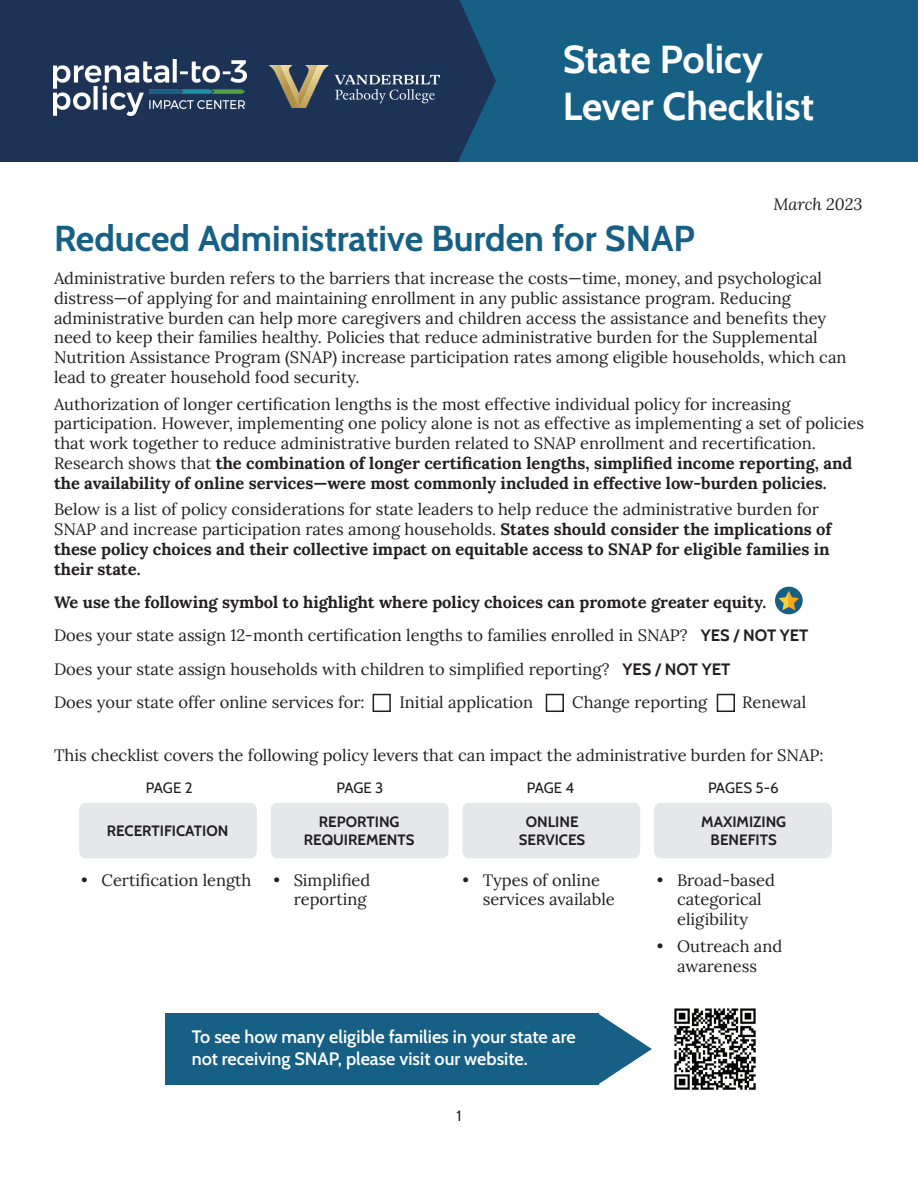
<style>
.page{position:relative;width:918px;height:1188px;background:#fff}
.page>*{position:absolute;margin:0;border:0;box-sizing:border-box;transform-origin:0 0}
.t1{font:700 39px/46.8px "Cabin";color:#fff}
.t2{font:700 36px "Cabin";color:#166086}
.t3{font:600 18px/21.6px "Cabin";color:#fff}
.t4{font:16.5px/19.8px "Lora";color:#231f20}
.t5{font:italic 16.5px "Lora";color:#231f20}
.t6{font:700 15px/18px "Cabin";color:#231f20;text-align:center}
.t7{font:15px "Cabin";letter-spacing:-.01em;color:#231f20}
.s1{font-weight:700}
.s2{font-family:"Cabin";font-weight:700}
</style>
<div class="page">
<div style="left:0;top:0;width:918px;height:162px;background:#166086"></div>
<div style="left:0;top:0;width:459px;height:162px;background:#1d3355"></div>
<img style="left:53px;top:59px;width:193px;height:57px">
<img style="left:270px;top:66px;width:170px;height:42px">
<svg style="left:459px;top:0;width:37px;height:159px"></svg>
<div style="left:79px;top:803px;width:178px;height:55px;background:#e6e7e9;border-radius:7px"></div>
<div style="left:271px;top:803px;width:178px;height:55px;background:#e6e7e9;border-radius:7px"></div>
<div style="left:462px;top:803px;width:178px;height:55px;background:#e6e7e9;border-radius:7px"></div>
<div style="left:654px;top:803px;width:178px;height:55px;background:#e6e7e9;border-radius:7px"></div>
<div style="left:165px;top:1013px;width:433px;height:72px;background:#166086"></div>
<svg style="left:598px;top:1014px;width:54px;height:70px"></svg>
<img style="left:674px;top:1008px;width:82px;height:82px">
<div style="left:775px;top:587px;width:28px;height:27px;background:#166086;border-radius:50%"></div>
<svg style="left:779px;top:591px;width:20px;height:19px"></svg>
<div style="left:373px;top:694px;width:18px;height:18px;border:2px solid #231f20"></div>
<div style="left:546px;top:694px;width:18px;height:18px;border:2px solid #231f20"></div>
<div style="left:717px;top:694px;width:18px;height:18px;border:2px solid #231f20"></div>
<h1 class="t1" style="left:563px;top:33px;width:253px">State Policy<br>Lever Checklist</h1>
<p class="t5" style="left:773px;top:192px;width:91px">March 2023</p>
<h2 class="t2" style="left:54px;top:210px;width:643px">Reduced Administrative Burden for SNAP</h2>
<p class="t4" style="left:54px;top:267px;width:794px">Administrative burden refers to the barriers that increase the costs—time, money, and psychological distress—of applying for and maintaining enrollment in any public assistance program. Reducing administrative burden can help more caregivers and children access the assistance and benefits they need to keep their families healthy. Policies that reduce administrative burden for the Supplemental Nutrition Assistance Program (SNAP) increase participation rates among eligible households, which can lead to greater household food security.</p>
<p class="t4" style="left:54px;top:393px;width:812px">Authorization of longer certification lengths is the most effective individual policy for increasing participation. However, implementing one policy alone is not as effective as implementing a set of policies that work together to reduce administrative burden related to SNAP enrollment and recertification.<br>Research shows that <span class="s1">the combination of longer certification lengths, simplified income reporting, and the availability of online services—were most commonly included in effective low-burden policies.</span></p>
<p class="t4" style="left:54px;top:498px;width:779px">Below is a list of policy considerations for state leaders to help reduce the administrative burden for SNAP and increase participation rates among households. <span class="s1">States should consider the implications of these policy choices and their collective impact on equitable access to SNAP for eligible families in their state.</span></p>
<p class="t4" style="left:54px;top:584px;width:756px;line-height:33.3px"><span class="s1">We use the following symbol to highlight where policy choices can promote greater equity.<br></span>Does your state assign 12-month certification lengths to families enrolled in SNAP? <span class="s2">YES / NOT YET </span>Does your state assign households with children to simplified reporting? <span class="s2">YES / NOT YET<br></span>Does your state offer online services for:</p>
<p class="t4" style="left:399px;top:691px;width:135px">Initial application</p>
<p class="t4" style="left:572px;top:691px;width:137px">Change reporting</p>
<p class="t4" style="left:742px;top:691px;width:66px">Renewal</p>
<p class="t4" style="left:54px;top:744px;width:771px">This checklist covers the following policy levers that can impact the administrative burden for SNAP:</p>
<p class="t7" style="left:146px;top:776px;width:48px">PAGE 2</p>
<p class="t7" style="left:336px;top:776px;width:48px">PAGE 3</p>
<p class="t7" style="left:527px;top:776px;width:49px">PAGE 4</p>
<p class="t7" style="left:708px;top:776px;width:72px">PAGES 5-6</p>
<p class="t6" style="left:304px;top:812px;width:112px">REPORTING<br>REQUIREMENTS</p>
<p class="t6" style="left:519px;top:812px;width:68px">ONLINE<br>SERVICES</p>
<p class="t6" style="left:701px;top:812px;width:87px">MAXIMIZING<br>BENEFITS</p>
<p class="t6" style="left:107px;top:821px;width:123px">RECERTIFICATION</p>
<p class="t4" style="left:81px;top:869px;width:172px">• Certification length</p>
<p class="t4" style="left:273px;top:869px;width:98px;text-align:right">• Simplified reporting</p>
<p class="t4" style="left:483px;top:869px;width:134px;text-indent:-20px">• Types of online services available</p>
<p class="t4" style="left:657px;top:869px;width:119px;text-align:center">• Broad-based categorical eligibility</p>
<p class="t4" style="left:657px;top:935px;width:127px;text-align:center">• Outreach and awareness</p>
<p class="t3" style="left:192px;top:1025px;width:385px">To see how many eligible families in your state are not receiving SNAP, please visit our website.</p>
<p class="t7" style="left:457px;top:1104px;width:6px">1</p>
</div>
